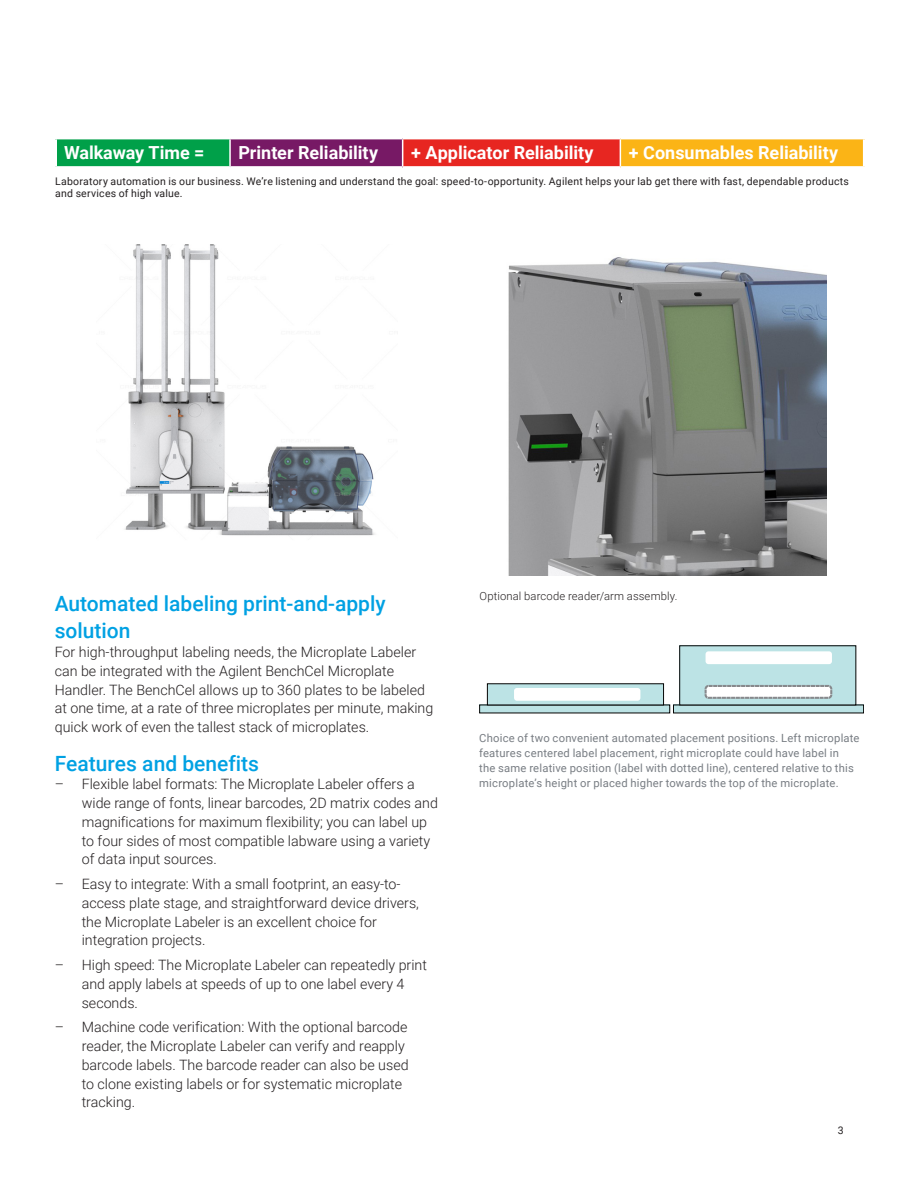
<style>
.page{position:relative;width:918px;height:1188px;background:#fff}
.page>*{position:absolute;margin:0;border:0;box-sizing:border-box;transform-origin:0 0}
.DATA_subhead_large_blue{font:500 21px/27px "Roboto";color:#00a1e3}
.BROCHURE_figure_text_black{font:700 18px "Roboto";color:#fff}
.DATA_text_black{font:300 14.25px/18.8px "Roboto";color:#231f20}
.FLYER_caption_gray{font:11.25px/15px "Roboto";letter-spacing:.02em;color:#787d83}
.DATA_caption{font:300 11.25px "Roboto";letter-spacing:.01em;color:#231f20}
.BROCHURE_figure_text_black-2{font:10.5px/12.8px "Roboto";letter-spacing:.02em;color:#231f20}
</style>
<div class="page">
<img style="left:125px;top:244px;width:250px;height:292px">
<img style="left:508px;top:257px;width:319px;height:318px">
<div style="left:480px;top:705px;width:190px;height:8px;background:#bce3e5"></div>
<div style="left:487px;top:683px;width:177px;height:22px;background:#bce3e5"></div>
<div style="left:673px;top:705px;width:191px;height:8px;background:#bce3e5"></div>
<div style="left:680px;top:646px;width:176px;height:59px;background:#bce3e5"></div>
<div style="left:679px;top:645px;width:177px;height:60px;border:1px solid #050504"></div>
<div style="left:514px;top:688px;width:126px;height:13px;background:#fff;border-radius:3px"></div>
<div style="left:706px;top:651px;width:126px;height:13px;background:#fff;border-radius:3px"></div>
<div style="left:706px;top:686px;width:125px;height:12px;background:#fff;border-radius:3px"></div>
<div style="left:705px;top:685px;width:127px;height:14px;border:2px dashed #87898c;border-radius:3px"></div>
<div style="left:56px;top:138px;width:174px;height:30px;background:#00a049"></div>
<div style="left:230px;top:138px;width:173px;height:30px;background:#771965"></div>
<div style="left:403px;top:138px;width:217px;height:30px;background:#e72621"></div>
<div style="left:620px;top:138px;width:244px;height:30px;background:#fbb416"></div>
<hr style="left:620px;top:136px;width:246px;height:3px;background:#fff">
<hr style="left:863px;top:139px;width:3px;height:27px;background:#fff">
<hr style="left:620px;top:166px;width:246px;height:3px;background:#fff">
<hr style="left:54px;top:136px;width:176px;height:3px;background:#fff">
<hr style="left:54px;top:139px;width:3px;height:27px;background:#fff">
<hr style="left:54px;top:166px;width:176px;height:3px;background:#fff">
<hr style="left:230px;top:136px;width:173px;height:3px;background:#fff">
<hr style="left:230px;top:166px;width:173px;height:3px;background:#fff">
<hr style="left:229px;top:139px;width:2px;height:27px;background:#fff">
<hr style="left:403px;top:136px;width:217px;height:3px;background:#fff">
<hr style="left:403px;top:166px;width:217px;height:3px;background:#fff">
<svg style="left:402px;top:139px;width:1px;height:27px"></svg>
<svg style="left:620px;top:139px;width:1px;height:27px"></svg>
<p class="BROCHURE_figure_text_black" style="left:64px;top:140px;width:142px">Walkaway Time =</p>
<p class="BROCHURE_figure_text_black" style="left:239px;top:140px;width:141px">Printer Reliability</p>
<p class="BROCHURE_figure_text_black" style="left:411px;top:140px;width:184px">+ Applicator Reliability</p>
<p class="BROCHURE_figure_text_black" style="left:629px;top:140px;width:211px">+ Consumables Reliability</p>
<p class="BROCHURE_figure_text_black-2" style="left:55px;top:174px;width:795px">Laboratory automation is our business. We’re listening and understand the goal: speed-to-opportunity. Agilent helps your lab get there with fast, dependable products and services of high value.</p>
<p class="DATA_subhead_large_blue" style="left:55px;top:590px;width:332px">Automated labeling print-and-apply solution</p>
<p class="DATA_text_black" style="left:55px;top:642px;width:380px">For high-throughput labeling needs, the Microplate Labeler can be integrated with the Agilent BenchCel Microplate Handler. The BenchCel allows up to 360 plates to be labeled at one time, at a rate of three microplates per minute, making quick work of even the tallest stack of microplates.</p>
<p class="DATA_subhead_large_blue" style="left:55px;top:749px;width:206px">Features and benefits</p>
<p class="DATA_text_black" style="left:82px;top:774px;width:358px;text-indent:-27px">– Flexible label formats: The Microplate Labeler offers a wide range of fonts, linear barcodes, 2D matrix codes and magnifications for maximum flexibility; you can label up to four sides of most compatible labware using a variety of data input sources.</p>
<p class="DATA_text_black" style="left:82px;top:874px;width:339px;text-indent:-27px">– Easy to integrate: With a small footprint, an easy-to&shy;access plate stage, and straightforward device drivers, the Microplate Labeler is an excellent choice for integration projects.</p>
<p class="DATA_text_black" style="left:82px;top:955px;width:347px;text-indent:-27px">– High speed: The Microplate Labeler can repeatedly print and apply labels at speeds of up to one label every 4 seconds.</p>
<p class="DATA_text_black" style="left:82px;top:1017px;width:328px;text-indent:-27px">– Machine code verification: With the optional barcode reader, the Microplate Labeler can verify and reapply barcode labels. The barcode reader can also be used to clone existing labels or for systematic microplate tracking.</p>
<p class="DATA_caption" style="left:480px;top:588px;width:200px">Optional barcode reader/arm assembly.</p>
<p class="FLYER_caption_gray" style="left:479px;top:730px;width:382px">Choice of two convenient automated placement positions. Left microplate features centered label placement, right microplate could have label in<br>the same relative position (label with dotted line), centered relative to this microplate’s height or placed higher towards the top of the microplate.</p>
<p class="BROCHURE_figure_text_black-2" style="left:838px;top:1124px;width:7px">3</p>
</div>
